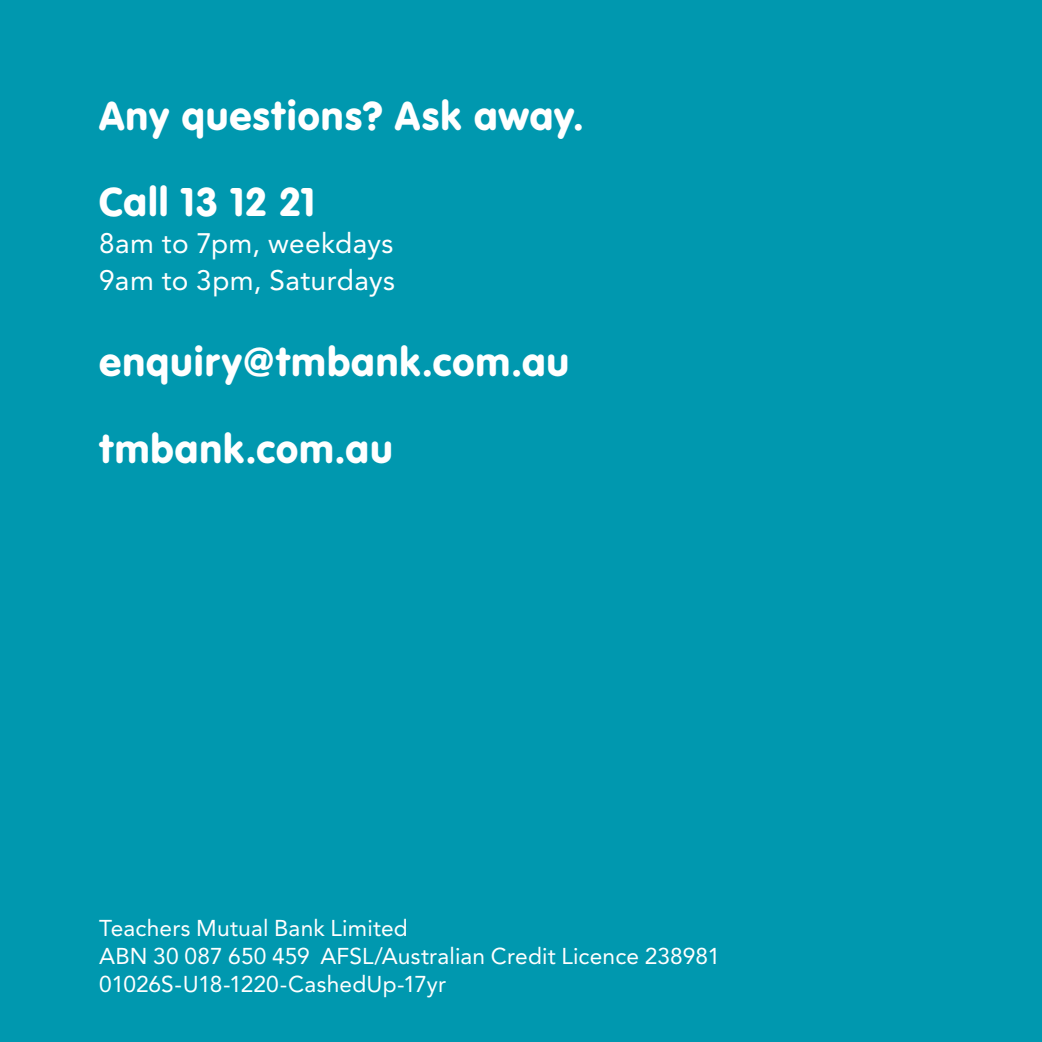
<style>
.page{position:relative;width:1042px;height:1042px;background:#0098af}
.page>*{position:absolute;margin:0;border:0;box-sizing:border-box;transform-origin:0 0}
.t1{font:42px/86.5px "VAG Rundschrift D";letter-spacing:.02em;color:#fff}
.t2{font:28px/36.8px "Avenir LT Std";letter-spacing:.015em;color:#fff}
.t3{font:22.75px/28px "Avenir LT Std";letter-spacing:.005em;color:#fff}
</style>
<div class="page">
<h1 class="t1" style="left:99px;top:73px;width:486px">Any questions? Ask away.<br>Call 13 12 21</h1>
<p class="t2" style="left:99px;top:225px;width:297px">8am to 7pm, weekdays<br>9am to 3pm, Saturdays</p>
<h1 class="t1" style="left:99px;top:319px;width:471px">enquiry@tmbank.com.au tmbank.com.au</h1>
<p class="t3" style="left:99px;top:914px;width:622px">Teachers Mutual Bank Limited<br>ABN 30 087 650 459 AFSL/Australian Credit Licence 238981<br>01026S-U18-1220-CashedUp-17yr</p>
</div>
